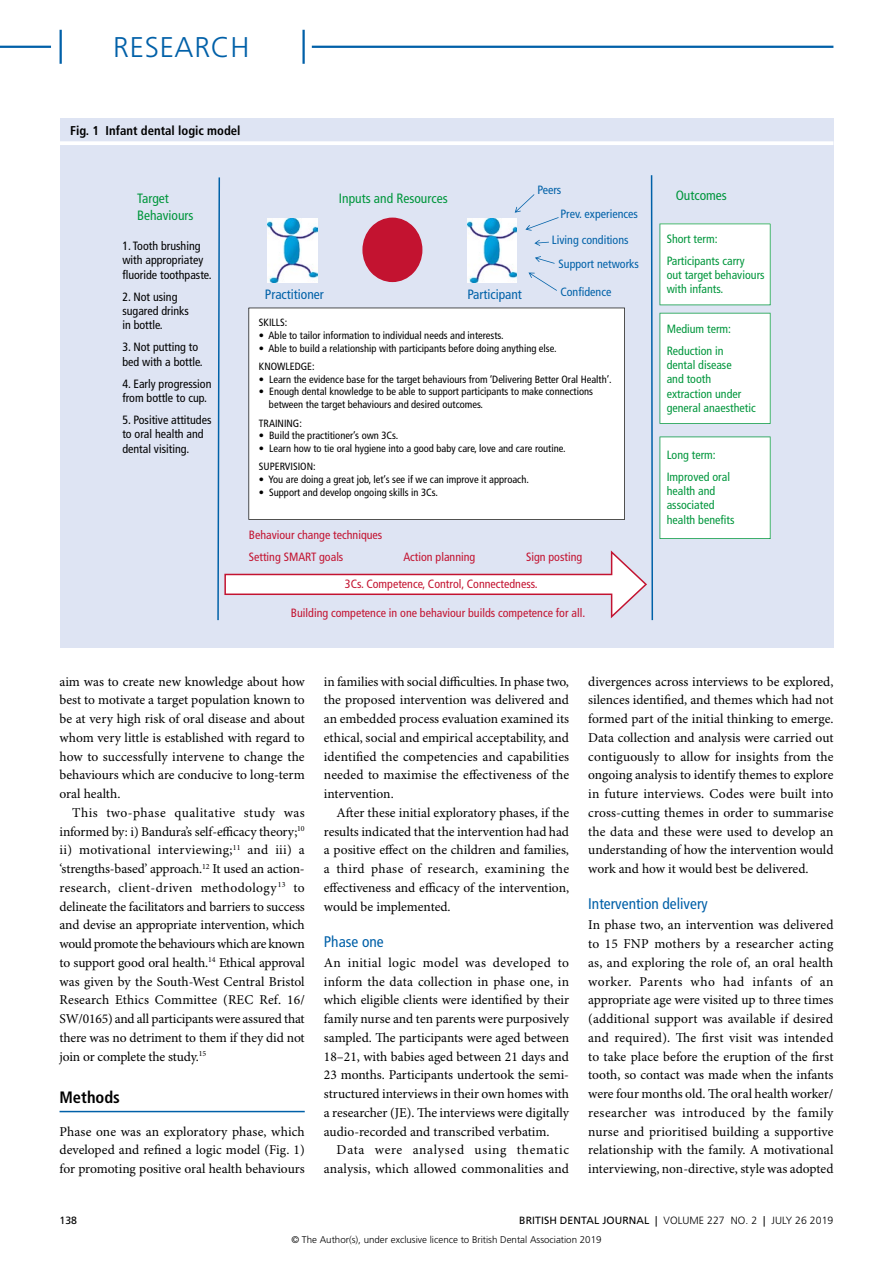
<style>
.page{position:relative;width:893px;height:1263px;background:#fff}
.page>*{position:absolute;margin:0;border:0;box-sizing:border-box;transform-origin:0 0}
.t1{font:300 28.5px "Frutiger LT Std";letter-spacing:.025em;color:#0060a8}
.SectionHeading_1_MSS{font:700 condensed 16.5px "Frutiger LT Std";color:#000}
.SectionHeading_2_MSS{font:condensed 15.3px "Frutiger LT Std";color:#0060a8}
.Para_9pt_justified{font:13.5px/18.8px "Minion Pro";color:#000;text-align:justify}
.Para_9pt_justified_1{font:13.5px/18.8px "Minion Pro";color:#000;text-align:justify}
.Para_9pt_justified-2{font:13.5px/18.8px "Minion Pro";letter-spacing:.02em;color:#000;text-align:right}
.t2{font:13.5px/16.2px "Frutiger LT Std Cn 2";color:#00963c}
.t3{font:13.5px "Frutiger LT Std Cn 2";color:#0061a8}
.Image_Caption_MSS_wh{font:700 condensed 12.75px "Frutiger LT Std";color:#000}
.t4{font:12px/14.4px "Frutiger LT Std Cn 2";color:#000}
.t5{font:12px/14.4px "Frutiger LT Std Cn 2";color:#00963c}
.t6{font:12px/22.8px "Frutiger LT Std Cn 2";color:#c31330}
.t7{font:12px/23.7px "Frutiger LT Std Cn 2";color:#0061a8}
.t8{font:10.5px/18.6px "Frutiger LT Std Cn 2";color:#000}
.t9{font:300 10.5px "Frutiger LT Std";letter-spacing:.005em;color:#000}
.t10{font:10.5px "Frutiger LT Std";color:#000}
.t11{font:300 9.75px "Frutiger LT Std";color:#000}
.s1{font-weight:400}
</style>
<div class="page">
<hr style="left:60px;top:1111px;width:245px;height:1px;background:#0060a8">
<div style="left:60px;top:118px;width:773px;height:530px;background:#dee4f3"></div>
<div style="left:660px;top:313px;width:111px;height:111px;background:#fff"></div>
<div style="left:660px;top:223px;width:111px;height:82px;background:#fff"></div>
<svg style="left:217px;top:175px;width:436px;height:445px"></svg>
<div style="left:248px;top:308px;width:377px;height:212px;background:#fff"></div>
<img style="left:467px;top:218px;width:50px;height:64px">
<img style="left:268px;top:218px;width:49px;height:64px">
<div style="left:660px;top:436px;width:111px;height:103px;background:#fff"></div>
<hr style="left:60px;top:141px;width:773px;height:4px;background:#fff">
<hr style="left:0;top:46px;width:51px;height:2px;background:#0060a8">
<hr style="left:312px;top:46px;width:521px;height:2px;background:#0060a8">
<hr style="left:60px;top:30px;width:2px;height:34px;background:#0060a8">
<hr style="left:302px;top:30px;width:3px;height:34px;background:#0060a8">
<h1 class="t1" style="left:113px;top:31px;width:138px">RESEARCH</h1>
<p class="Image_Caption_MSS_wh" style="left:70px;top:123px;width:172px">Fig. 1 Infant dental logic model</p>
<p class="t2" style="left:137px;top:191px;width:58px">Target<br>Behaviours</p>
<p class="t4" style="left:122px;top:239px;width:91px">1. Tooth brushing with appropriatey fluoride toothpaste.</p>
<p class="t4" style="left:122px;top:289px;width:68px">2. Not using sugared drinks in bottle.</p>
<p class="t4" style="left:122px;top:340px;width:82px">3. Not putting to bed with a bottle.</p>
<p class="t4" style="left:122px;top:376px;width:91px">4. Early progression from bottle to cup.</p>
<p class="t4" style="left:122px;top:413px;width:91px">5. Positive attitudes to oral health and dental visiting.</p>
<p class="t2" style="left:339px;top:191px;width:110px">Inputs and Resources</p>
<p class="t3" style="left:265px;top:287px;width:60px">Practitioner</p>
<p class="t3" style="left:467px;top:287px;width:56px">Participant</p>
<p class="t7" style="left:560px;top:178px;width:79px;text-indent:-23px">Peers<br>Prev. experiences</p>
<p class="t7" style="left:559px;top:228px;width:82px;text-indent:-7px">Living conditions<br>Support networks</p>
<p class="t7" style="left:560px;top:280px;width:52px">Confidence</p>
<p class="t8" style="left:259px;top:314px;width:30px">SKILLS:</p>
<p class="t8" style="left:259px;top:326px;width:246px">• Able to tailor information to individual needs and interests.</p>
<p class="t8" style="left:259px;top:339px;width:299px">• Able to build a relationship with participants before doing anything else.<br>KNOWLEDGE:</p>
<p class="t8" style="left:259px;top:370px;width:354px">• Learn the evidence base for the target behaviours from ‘Delivering Better Oral Health’.</p>
<p class="t8" style="left:269px;top:386px;width:326px;line-height:12.6px;text-indent:-10px">• Enough dental knowledge to be able to support participants to make connections between the target behaviours and desired outcomes.</p>
<p class="t8" style="left:259px;top:414px;width:45px">TRAINING:</p>
<p class="t8" style="left:259px;top:426px;width:141px">• Build the practitioner’s own 3Cs.</p>
<p class="t8" style="left:259px;top:439px;width:308px">• Learn how to tie oral hygiene into a good baby care, love and care routine.<br>SUPERVISION:</p>
<p class="t8" style="left:259px;top:470px;width:272px">• You are doing a great job, let’s see if we can improve it approach.</p>
<p class="t8" style="left:259px;top:483px;width:180px">• Support and develop ongoing skills in 3Cs.</p>
<p class="t6" style="left:249px;top:523px;width:135px">Behaviour change techniques<br>Setting SMART goals</p>
<p class="t6" style="left:403px;top:546px;width:73px">Action planning</p>
<p class="t6" style="left:526px;top:546px;width:58px">Sign posting</p>
<p class="t6" style="left:345px;top:573px;width:194px">3Cs. Competence, Control, Connectedness.</p>
<p class="t6" style="left:291px;top:601px;width:296px">Building competence in one behaviour builds competence for all.</p>
<p class="t2" style="left:676px;top:187px;width:53px">Outcomes</p>
<p class="t5" style="left:667px;top:228px;width:79px;line-height:21.9px">Short term:<br>Participants carry</p>
<p class="t5" style="left:667px;top:268px;width:99px">out target behaviours with infants.</p>
<p class="t5" style="left:667px;top:318px;width:66px;line-height:21.9px">Medium term:<br>Reduction in</p>
<p class="t5" style="left:667px;top:358px;width:91px">dental disease<br>and tooth extraction under general anaesthetic</p>
<p class="t5" style="left:667px;top:444px;width:65px;line-height:21.9px">Long term:<br>Improved oral</p>
<p class="t5" style="left:667px;top:484px;width:69px">health and associated health benefits</p>
<p class="Para_9pt_justified" style="left:60px;top:672px;width:247px">aim was to create new knowledge about how best to motivate a target population known to be at very high risk of oral disease and about whom very little is established with regard to how to successfully intervene to change the behaviours which are conducive to long-term oral health.</p>
<p class="Para_9pt_justified" style="left:60px;top:804px;width:247px;text-indent:13px">This two-phase qualitative study was informed by: i) Bandura’s self-efficacy theory;<sup>10 </sup>ii) motivational interviewing;<sup>11</sup> and iii) a ‘strengths-based’ approach.<sup>12</sup> It used an action&shy;research, client-driven methodology<sup>13</sup> to delineate the facilitators and barriers to success and devise an appropriate intervention, which would promote the behaviours which are known to support good oral health.<sup>14</sup> Ethical approval was given by the South-West Central Bristol Research Ethics Committee (REC Ref. 16/ SW/0165) and all participants were assured that there was no detriment to them if they did not join or complete the study.<sup>15</sup></p>
<p class="SectionHeading_1_MSS" style="left:60px;top:1087px;width:62px">Methods</p>
<p class="Para_9pt_justified_1" style="left:60px;top:1122px;width:247px">Phase one was an exploratory phase, which developed and refined a logic model (Fig. 1) for promoting positive oral health behaviours</p>
<p class="Para_9pt_justified_1" style="left:324px;top:672px;width:247px">in families with social difficulties. In phase two, the proposed intervention was delivered and an embedded process evaluation examined its ethical, social and empirical acceptability, and identified the competencies and capabilities needed to maximise the effectiveness of the intervention.</p>
<p class="Para_9pt_justified" style="left:324px;top:804px;width:247px;text-indent:13px">After these initial exploratory phases, if the results indicated that the intervention had had a positive effect on the children and families, a third phase of research, examining the effectiveness and efficacy of the intervention, would be implemented.</p>
<p class="SectionHeading_2_MSS" style="left:324px;top:932px;width:61px">Phase one</p>
<p class="Para_9pt_justified_1" style="left:324px;top:954px;width:247px">An initial logic model was developed to inform the data collection in phase one, in which eligible clients were identified by their family nurse and ten parents were purposively sampled. The participants were aged between 18–21, with babies aged between 21 days and 23 months. Participants undertook the semi&shy;structured interviews in their own homes with a researcher (JE). The interviews were digitally audio-recorded and transcribed verbatim.</p>
<p class="Para_9pt_justified-2" style="left:324px;top:1141px;width:247px">Data were analysed using thematic analysis, which allowed commonalities and</p>
<p class="Para_9pt_justified" style="left:588px;top:672px;width:247px">divergences across interviews to be explored, silences identified, and themes which had not formed part of the initial thinking to emerge.<br>Data collection and analysis were carried out contiguously to allow for insights from the ongoing analysis to identify themes to explore in future interviews. Codes were built into cross-cutting themes in order to summarise the data and these were used to develop an understanding of how the intervention would work and how it would best be delivered.</p>
<p class="SectionHeading_2_MSS" style="left:588px;top:895px;width:121px">Intervention delivery</p>
<p class="Para_9pt_justified_1" style="left:588px;top:916px;width:247px">In phase two, an intervention was delivered to 15 FNP mothers by a researcher acting as, and exploring the role of, an oral health worker. Parents who had infants of an appropriate age were visited up to three times (additional support was available if desired and required). The first visit was intended to take place before the eruption of the first tooth, so contact was made when the infants were four months old. The oral health worker/ researcher was introduced by the family nurse and prioritised building a supportive relationship with the family. A motivational interviewing, non-directive, style was adopted</p>
<p class="t10" style="left:60px;top:1214px;width:19px">138</p>
<p class="t9" style="left:519px;top:1214px;width:316px"><span class="s1">BRITISH DENTAL JOURNAL |</span> VOLUME 227 NO. 2 <span class="s1">|</span> July 26 2019</p>
<p class="t11" style="left:291px;top:1234px;width:312px">© The Author(s), under exclusive licence to British Dental Association 2019</p>
</div>
